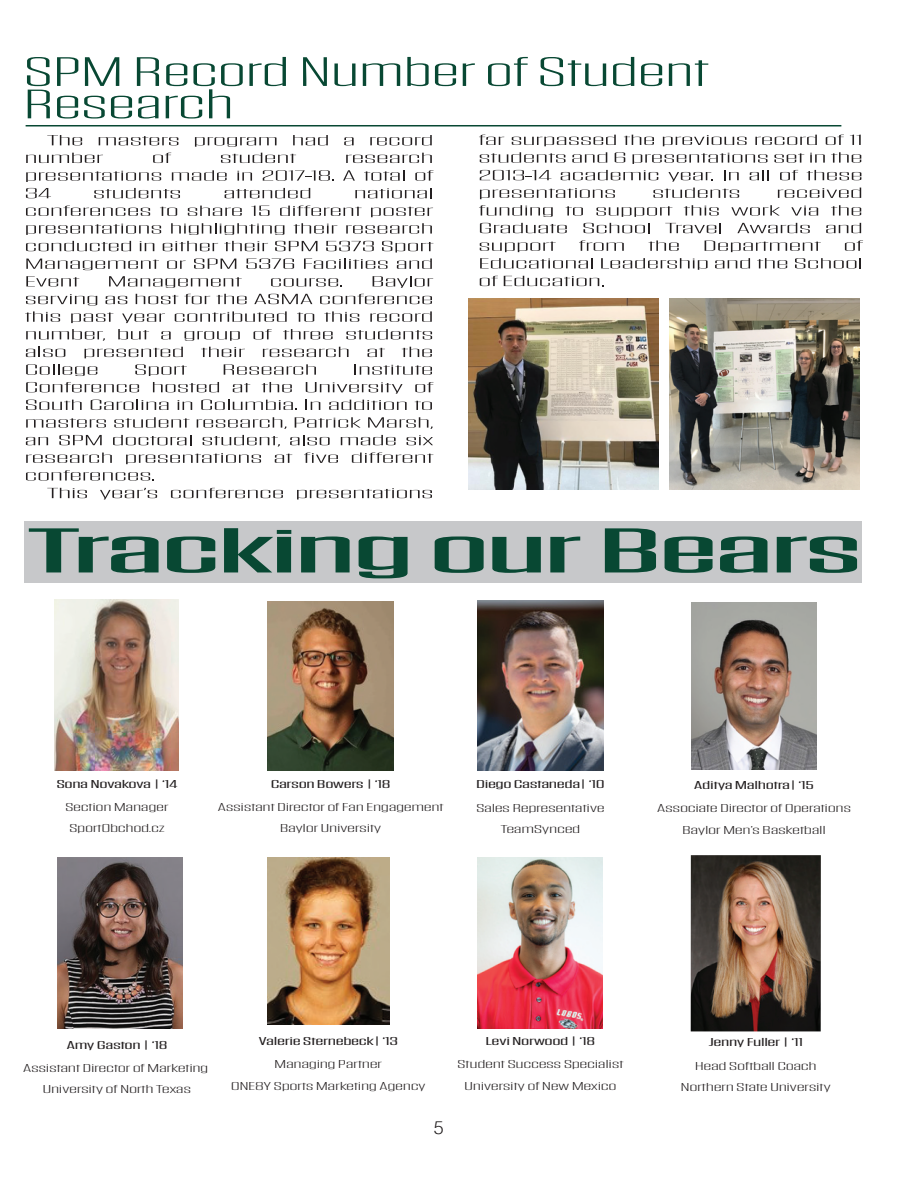
<style>
.page{position:relative;width:918px;height:1188px;background:#fff}
.page>*{position:absolute;margin:0;border:0;box-sizing:border-box;transform-origin:0 0}
.t1{font:500 63px "Tungsten Condensed";letter-spacing:-.015em;color:#084833;scale:3.98 1}
.t2{font:300 41.1px/32.4px "Tungsten Narrow";letter-spacing:-.015em;color:#084833;scale:2.53 1}
.t3{font:300 18px "Helvetica";color:#231f20}
.t4{font:300 14.7px/17.7px "Tungsten Condensed";letter-spacing:-.015em;color:#231f20;text-align:justify;scale:3.84 1}
.t5{font:300 11.4px/21.1px "Tungsten Narrow";letter-spacing:-.015em;color:#231f20;text-align:center;scale:2.53 1}
.t6{font:11.4px "Tungsten Narrow";letter-spacing:-.015em;color:#231f20;scale:2.53 1}
</style>
<div class="page">
<div style="left:25px;top:521px;width:837px;height:62px;background:#c7c8ca"></div>
<img style="left:268px;top:857px;width:121px;height:168px">
<img style="left:58px;top:858px;width:124px;height:171px">
<img style="left:268px;top:602px;width:126px;height:169px">
<img style="left:55px;top:600px;width:124px;height:171px">
<img style="left:477px;top:858px;width:126px;height:171px">
<hr style="left:26px;top:125px;width:815px;height:1px;background:#084833">
<img style="left:478px;top:600px;width:125px;height:170px">
<img style="left:468px;top:299px;width:191px;height:190px">
<img style="left:670px;top:299px;width:190px;height:190px">
<img style="left:691px;top:602px;width:126px;height:168px">
<img style="left:691px;top:855px;width:130px;height:176px">
<h2 class="t2" style="left:23px;top:57px;width:273px">SPM Record Number of Student<br>Research</h2>
<p class="t4" style="left:24px;top:132px;width:108px;text-indent:23px">The masters program had a record number</p>
<p class="t4" style="left:478px;top:132px;width:102px">far surpassed the previous record of 11 students and 6 presentations set in the 2013-14 academic year. In all of these presentations</p>
<p class="t4" style="left:24px;top:150px;width:108px;text-indent:320px">research presentations made in 2017-18. A total of 34</p>
<p class="t4" style="left:151px;top:150px;width:7px">of</p>
<p class="t4" style="left:219px;top:150px;width:22px">student</p>
<p class="t4" style="left:478px;top:185px;width:102px;text-indent:298px">received funding to support this work via the Graduate School Travel Awards and support</p>
<p class="t4" style="left:652px;top:185px;width:25px">students</p>
<p class="t4" style="left:24px;top:185px;width:108px;text-indent:329px">national conferences to share 15 different poster presentations highlighting their research conducted in either their SPM 5373 Sport Management or SPM 5376 Facilities and Event</p>
<p class="t4" style="left:92px;top:185px;width:25px">students</p>
<p class="t4" style="left:223px;top:185px;width:25px">attended</p>
<p class="t4" style="left:478px;top:237px;width:102px;text-indent:365px">of Educational Leadership and the School of Education.</p>
<p class="t4" style="left:578px;top:237px;width:14px">from</p>
<p class="t4" style="left:648px;top:237px;width:10px">the</p>
<p class="t4" style="left:702px;top:237px;width:32px">Department</p>
<p class="t4" style="left:24px;top:273px;width:108px;text-indent:346px">Baylor serving as host for the ASMA conference this past year contributed to this record number, but a group of three students also presented their research at the College</p>
<p class="t4" style="left:107px;top:273px;width:37px">Management</p>
<p class="t4" style="left:269px;top:273px;width:21px">course.</p>
<p class="t4" style="left:133px;top:361px;width:15px">Sport</p>
<p class="t4" style="left:221px;top:361px;width:27px">Research</p>
<p class="t4" style="left:24px;top:361px;width:108px;text-indent:328px">Institute Conference hosted at the University of South Carolina in Columbia. In addition to masters student research, Patrick Marsh, an SPM doctoral student, also made six research presentations at five different conferences.</p>
<p class="t4" style="left:47px;top:485px;width:102px">This year’s conference presentations</p>
<h1 class="t1" style="left:27px;top:520px;width:211px">Tracking our Bears</h1>
<p class="t6" style="left:56px;top:778px;width:49px">Sona Novakova | ‘14</p>
<p class="t5" style="left:65px;top:797px;width:43px">Section Manager<br>SportObchod.cz</p>
<p class="t6" style="left:271px;top:778px;width:49px">Carson Bowers | ‘18</p>
<p class="t5" style="left:217px;top:797px;width:91px">Assistant Director of Fan Engagement<br>Baylor University</p>
<p class="t6" style="left:476px;top:778px;width:52px">Diego Castaneda| ‘10</p>
<p class="t5" style="left:476px;top:797px;width:52px">Sales Representative<br>TeamSynced</p>
<p class="t6" style="left:694px;top:779px;width:49px">Aditya Malhotra| ‘15</p>
<p class="t5" style="left:657px;top:798px;width:78px">Associate Director of Operations<br>Baylor Men’s Basketball</p>
<p class="t6" style="left:66px;top:1039px;width:41px">Amy Gaston | ‘18</p>
<p class="t5" style="left:23px;top:1058px;width:75px">Assistant Director of Marketing<br>University of North Texas</p>
<p class="t6" style="left:258px;top:1035px;width:57px">Valerie Sternebeck| ‘13</p>
<p class="t5" style="left:231px;top:1054px;width:79px">Managing Partner<br>ONE8Y Sports Marketing Agency</p>
<p class="t3" style="left:434px;top:1112px;width:12px">5</p>
<p class="t6" style="left:486px;top:1035px;width:45px">Levi Norwood | ‘18</p>
<p class="t5" style="left:457px;top:1054px;width:67px">Student Success Specialist<br>University of New Mexico</p>
<p class="t6" style="left:708px;top:1037px;width:39px">Jenny Fuller | ‘11</p>
<p class="t5" style="left:681px;top:1055px;width:61px">Head Softball Coach<br>Northern State University</p>
</div>
